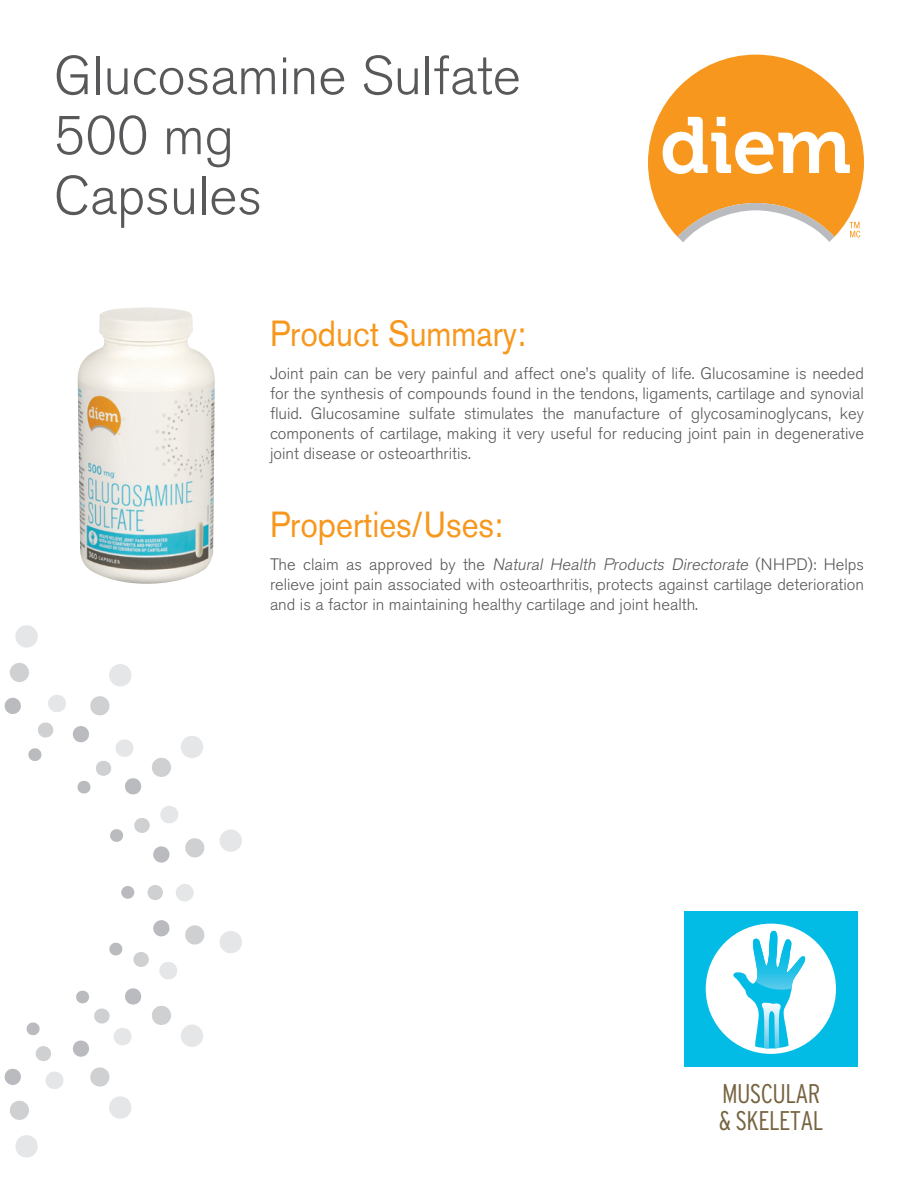
<style>
.page{position:relative;width:918px;height:1188px;background:#fff}
.page>*{position:absolute;margin:0;border:0;box-sizing:border-box;transform-origin:0 0}
._1_-_Titre_Principal{font:300 54px/60px "Akzidenz Grotesk BE";color:#57585a}
._2_-_Titre_Rubrique{font:36px "Akzidenz Grotesk BE";color:#f7971d;scale:.9 1}
.t1{font:300 condensed 27px/27px "Interstate";letter-spacing:-.025em;color:#766340}
._3_et_4_-_Texte_cont{font:300 16.5px/19.8px "Akzidenz Grotesk BE";color:#57585a;text-align:justify}
.s1{font-style:italic}
</style>
<div class="page">
<svg style="left:4px;top:1068px;width:17px;height:17px"></svg>
<svg style="left:153px;top:846px;width:17px;height:17px"></svg>
<svg style="left:4px;top:697px;width:17px;height:17px"></svg>
<svg style="left:153px;top:920px;width:17px;height:17px"></svg>
<svg style="left:10px;top:1100px;width:19px;height:20px"></svg>
<svg style="left:90px;top:696px;width:20px;height:20px"></svg>
<svg style="left:185px;top:838px;width:20px;height:20px"></svg>
<svg style="left:152px;top:1005px;width:19px;height:20px"></svg>
<svg style="left:90px;top:1067px;width:20px;height:20px"></svg>
<svg style="left:10px;top:663px;width:19px;height:19px"></svg>
<svg style="left:152px;top:757px;width:19px;height:20px"></svg>
<svg style="left:185px;top:925px;width:20px;height:20px"></svg>
<svg style="left:15px;top:1135px;width:23px;height:23px"></svg>
<svg style="left:109px;top:664px;width:23px;height:23px"></svg>
<svg style="left:220px;top:829px;width:22px;height:23px"></svg>
<svg style="left:181px;top:1025px;width:22px;height:22px"></svg>
<svg style="left:109px;top:1096px;width:23px;height:23px"></svg>
<svg style="left:15px;top:625px;width:23px;height:23px"></svg>
<svg style="left:181px;top:736px;width:22px;height:22px"></svg>
<svg style="left:220px;top:931px;width:22px;height:22px"></svg>
<div style="left:121px;top:886px;width:13px;height:13px;background:#babbbe;border-radius:50%"></div>
<svg style="left:26px;top:1022px;width:14px;height:14px"></svg>
<svg style="left:28px;top:748px;width:14px;height:13px"></svg>
<svg style="left:110px;top:829px;width:13px;height:13px"></svg>
<svg style="left:109px;top:942px;width:14px;height:14px"></svg>
<div style="left:147px;top:885px;width:16px;height:15px;background:#cfd0d2;border-radius:50%"></div>
<svg style="left:35px;top:1046px;width:16px;height:15px"></svg>
<svg style="left:38px;top:722px;width:16px;height:16px"></svg>
<svg style="left:134px;top:818px;width:16px;height:15px"></svg>
<svg style="left:133px;top:952px;width:16px;height:15px"></svg>
<svg style="left:72px;top:726px;width:70px;height:69px"></svg>
<div style="left:176px;top:884px;width:18px;height:18px;background:#e5e6e8;border-radius:50%"></div>
<svg style="left:72px;top:988px;width:70px;height:69px"></svg>
<svg style="left:46px;top:1072px;width:18px;height:17px"></svg>
<svg style="left:48px;top:695px;width:18px;height:17px"></svg>
<svg style="left:160px;top:806px;width:18px;height:17px"></svg>
<svg style="left:159px;top:962px;width:18px;height:17px"></svg>
<svg style="left:648px;top:55px;width:216px;height:187px"></svg>
<div style="left:684px;top:911px;width:174px;height:156px;background:#02bce5"></div>
<div style="left:706px;top:923px;width:130px;height:131px;background:#fff;border-radius:50%"></div>
<svg style="left:732px;top:930px;width:74px;height:119px"></svg>
<img style="left:78px;top:307px;width:137px;height:277px">
<p class="_1_-_Titre_Principal" style="left:54px;top:47px;width:468px">Glucosamine Sulfate<br>500 mg<br>Capsules</p>
<p class="_2_-_Titre_Rubrique" style="left:270px;top:312px;width:286px">Product Summary:</p>
<p class="_3_et_4_-_Texte_cont" style="left:270px;top:364px;width:596px">Joint pain can be very painful and affect one’s quality of life. Glucosamine is needed for the synthesis of compounds found in the tendons, ligaments, cartilage and synovial fluid. Glucosamine sulfate stimulates the manufacture of glycosaminoglycans, key components of cartilage, making it very useful for reducing joint pain in degenerative joint disease or osteoarthritis.</p>
<p class="_2_-_Titre_Rubrique" style="left:270px;top:503px;width:260px">Properties/Uses:</p>
<p class="_3_et_4_-_Texte_cont" style="left:270px;top:555px;width:596px">Th e c l a i m as a p p rove d by t h e <span class="s1">Natural Health Products Directorate</span> ( N H P D) : H e l p s relieve joint pain associated with osteoarthritis, protects against cartilage deterioration and is a factor in maintaining healthy cartilage and joint health.</p>
<h3 class="t1" style="left:719px;top:1080px;width:106px">MUSCULAR &amp; SKELETAL</h3>
</div>
